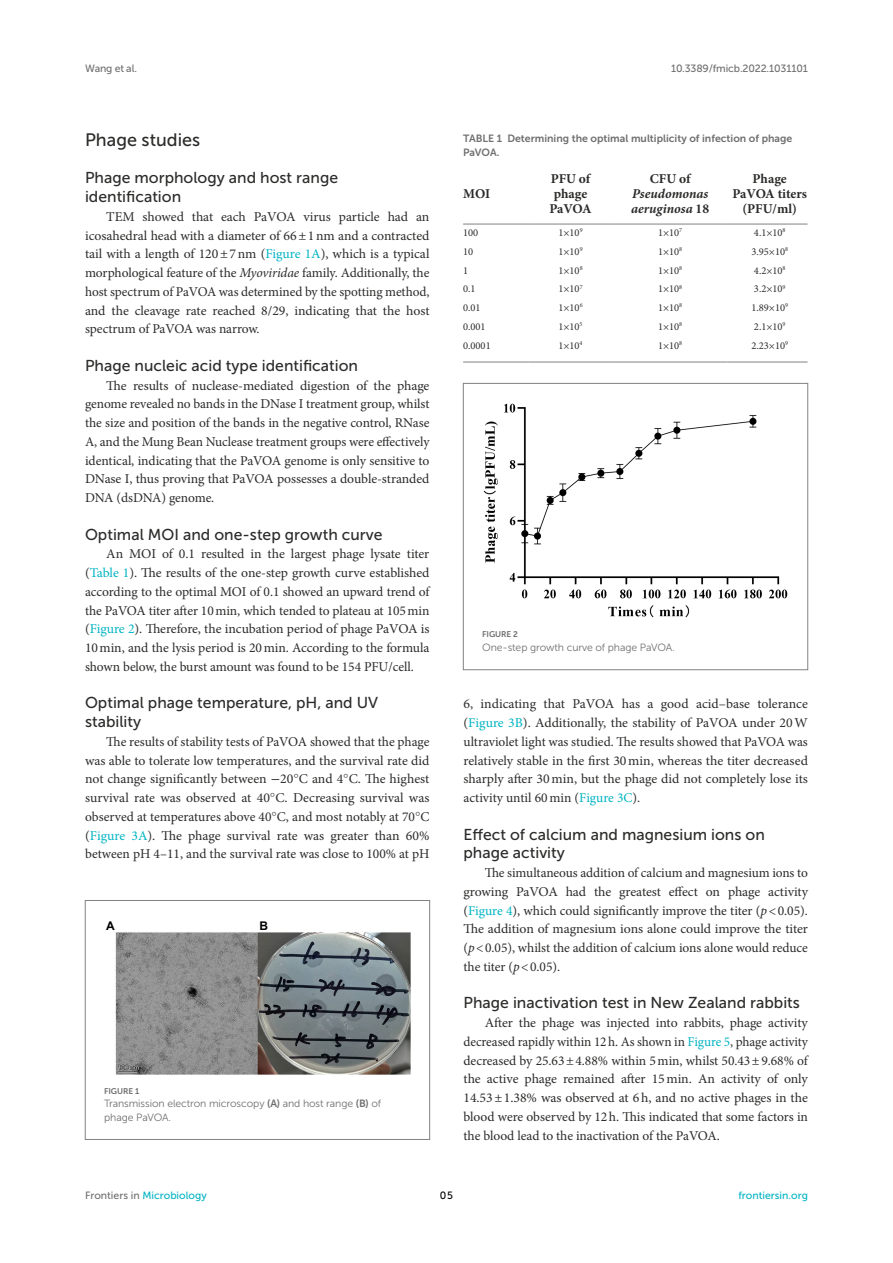
<style>
.page{position:relative;width:893px;height:1263px;background:#fff}
.page>*{position:absolute;margin:0;border:0;box-sizing:border-box;transform-origin:0 0}
.HEAD_2{font:18px "Museo Sans 500";color:#2b2b2a}
.HEAD_3{font:15.75px/18.8px "Museo Sans 500";color:#2b2b2a}
.HEAD_3_after_HEAD_2{font:15.75px/18.8px "Museo Sans 500";color:#2b2b2a}
.TEXT_FLUSH{font:13.5px/18.8px "Minion Pro";letter-spacing:-.005em;color:#2b2b2a;text-align:justify}
.TB_CH{font:700 13.5px/15px "Minion Pro";letter-spacing:-.005em;color:#2b2b2a;text-align:center}
.TB_CH-2{font:italic 700 13.5px/15px "Minion Pro";letter-spacing:.005em;color:#2b2b2a;text-align:center}
.t1{font:700 12px "Arial";color:#000}
.TB_TX{font:10.5px "Minion Pro";color:#2b2b2a}
.FIG_LEG{font:10.5px/13.5px "Museo Sans 300";letter-spacing:-.01em;color:#706f70}
.TT{font:10.5px/13.5px "Museo Sans 700";color:#706f70}
.t2{font:10.5px "Museo Sans 500";color:#00b4c4}
.t3{font:10.5px "Museo Sans 500";letter-spacing:-.015em;color:#706f70}
.t4{font:10.5px "Museo Sans 500";color:#000}
.FIG_HD{font:8.25px "Museo Sans 700";letter-spacing:-.01em;color:#706f70}
.s1{color:#00b4c4}
.s2{font-style:italic}
.s3{font-family:"STIX General"}
.s4{font-family:"STIX"}
.s5{font-family:"Museo Sans 700"}
.s6{font-style:normal}
.s7{color:#706f70}
</style>
<div class="page">
<img style="left:115px;top:932px;width:295px;height:143px">
<div style="left:85px;top:900px;width:345px;height:240px;border:1px solid #808285"></div>
<hr style="left:613px;top:362px;width:114px;height:1px;background:#808285">
<hr style="left:528px;top:362px;width:85px;height:1px;background:#808285">
<hr style="left:727px;top:362px;width:80px;height:1px;background:#808285">
<hr style="left:463px;top:362px;width:65px;height:1px;background:#808285">
<hr style="left:528px;top:224px;width:85px;height:1px;background:#808285">
<hr style="left:613px;top:224px;width:114px;height:1px;background:#808285">
<hr style="left:727px;top:224px;width:80px;height:1px;background:#808285">
<hr style="left:463px;top:224px;width:65px;height:1px;background:#808285">
<img style="left:483px;top:403px;width:305px;height:215px">
<div style="left:463px;top:383px;width:345px;height:287px;border:1px solid #808285"></div>
<p class="t3" style="left:85px;top:63px;width:53px">Wang et al.</p>
<p class="t3" style="left:671px;top:63px;width:138px">10.3389/fmicb.2022.1031101</p>
<p class="HEAD_2" style="left:85px;top:130px;width:117px">Phage studies</p>
<p class="HEAD_3_after_HEAD_2" style="left:85px;top:169px;width:255px">Phage morphology and host range identification</p>
<p class="TEXT_FLUSH" style="left:85px;top:207px;width:346px;text-indent:21px">TEM showed that each PaVOA virus particle had an icosahedral head with a diameter of 66±1nm and a contracted tail with a length of 120±7nm (<span class="s1">Figure 1A</span>), which is a typical morphological feature of the <span class="s2">Myoviridae</span> family. Additionally, the host spectrum of PaVOA was determined by the spotting method, and the cleavage rate reached 8/29, indicating that the host spectrum of PaVOA was narrow.</p>
<p class="HEAD_3" style="left:85px;top:356px;width:274px">Phage nucleic acid type identification</p>
<p class="TEXT_FLUSH" style="left:85px;top:376px;width:346px;text-indent:21px">The results of nuclease-mediated digestion of the phage genome revealed no bands in the DNase I treatment group, whilst the size and position of the bands in the negative control, RNase A, and the Mung Bean Nuclease treatment groups were effectively identical, indicating that the PaVOA genome is only sensitive to DNase I, thus proving that PaVOA possesses a double-stranded DNA (dsDNA) genome.</p>
<p class="HEAD_3" style="left:85px;top:525px;width:299px">Optimal MOI and one-step growth curve</p>
<p class="TEXT_FLUSH" style="left:85px;top:545px;width:346px;text-indent:21px">An MOI of 0.1 resulted in the largest phage lysate titer (<span class="s1">Table 1</span>). The results of the one-step growth curve established according to the optimal MOI of 0.1 showed an upward trend of the PaVOA titer after 10min, which tended to plateau at 105min (<span class="s1">Figure 2</span>). Therefore, the incubation period of phage PaVOA is 10min, and the lysis period is 20min. According to the formula shown below, the burst amount was found to be 154 PFU/cell.</p>
<p class="HEAD_3" style="left:85px;top:694px;width:295px">Optimal phage temperature, pH, and UV stability</p>
<p class="TEXT_FLUSH" style="left:85px;top:732px;width:346px;text-indent:21px">The results of stability tests of PaVOA showed that the phage was able to tolerate low temperatures, and the survival rate did not change significantly between <span class="s3">−</span>20<span class="s4">°</span>C and 4<span class="s4">°</span>C. The highest survival rate was observed at 40<span class="s4">°</span>C. Decreasing survival was observed at temperatures above 40<span class="s4">°</span>C, and most notably at 70<span class="s4">°</span>C (<span class="s1">Figure 3A</span>). The phage survival rate was greater than 60% between pH 4–11, and the survival rate was close to 100% at pH</p>
<p class="t1" style="left:106px;top:917px;width:10px">A</p>
<p class="t1" style="left:259px;top:917px;width:10px">B</p>
<p class="FIG_HD" style="left:104px;top:1086px;width:37px">FIGURE 1</p>
<p class="FIG_LEG" style="left:104px;top:1097px;width:279px">Transmission electron microscopy <span class="s5">(A)</span> and host range <span class="s5">(B)</span> of phage PaVOA.</p>
<p class="TT" style="left:463px;top:132px;width:331px">TABLE 1 Determining the optimal multiplicity of infection of phage<br>PaVOA.</p>
<p class="TB_CH" style="left:463px;top:186px;width:29px">MOI</p>
<p class="TB_CH" style="left:549px;top:171px;width:44px">PFU of phage<br>PaVOA</p>
<p class="TB_CH-2" style="left:631px;top:171px;width:79px"><span class="s6">CFU of<br></span>Pseudomonas aeruginosa <span class="s6">18</span></p>
<p class="TB_CH" style="left:732px;top:171px;width:76px">Phage<br>PaVOA titers (PFU/ml)</p>
<p class="TB_TX" style="left:463px;top:226px;width:17px">100</p>
<p class="TB_TX" style="left:558px;top:226px;width:26px">1×10<sup>9</sup></p>
<p class="TB_TX" style="left:658px;top:226px;width:26px">1×10<sup>7</sup></p>
<p class="TB_TX" style="left:754px;top:226px;width:33px">4.1×10<sup>8</sup></p>
<p class="TB_TX" style="left:463px;top:245px;width:12px">10</p>
<p class="TB_TX" style="left:558px;top:245px;width:26px">1×10<sup>9</sup></p>
<p class="TB_TX" style="left:658px;top:245px;width:26px">1×10<sup>8</sup></p>
<p class="TB_TX" style="left:751px;top:245px;width:38px">3.95×10<sup>8</sup></p>
<p class="TB_TX" style="left:463px;top:263px;width:7px">1</p>
<p class="TB_TX" style="left:558px;top:263px;width:26px">1×10<sup>8</sup></p>
<p class="TB_TX" style="left:658px;top:263px;width:26px">1×10<sup>8</sup></p>
<p class="TB_TX" style="left:754px;top:263px;width:33px">4.2×10<sup>8</sup></p>
<p class="TB_TX" style="left:463px;top:282px;width:14px">0.1</p>
<p class="TB_TX" style="left:558px;top:282px;width:26px">1×10<sup>7</sup></p>
<p class="TB_TX" style="left:658px;top:282px;width:26px">1×10<sup>8</sup></p>
<p class="TB_TX" style="left:754px;top:282px;width:33px">3.2×10<sup>9</sup></p>
<p class="TB_TX" style="left:463px;top:301px;width:19px">0.01</p>
<p class="TB_TX" style="left:558px;top:301px;width:26px">1×10<sup>6</sup></p>
<p class="TB_TX" style="left:658px;top:301px;width:26px">1×10<sup>8</sup></p>
<p class="TB_TX" style="left:751px;top:301px;width:38px">1.89×10<sup>9</sup></p>
<p class="TB_TX" style="left:463px;top:320px;width:24px">0.001</p>
<p class="TB_TX" style="left:558px;top:320px;width:26px">1×10<sup>5</sup></p>
<p class="TB_TX" style="left:658px;top:320px;width:26px">1×10<sup>8</sup></p>
<p class="TB_TX" style="left:754px;top:320px;width:33px">2.1×10<sup>9</sup></p>
<p class="TB_TX" style="left:463px;top:338px;width:29px">0.0001</p>
<p class="TB_TX" style="left:558px;top:338px;width:26px">1×10<sup>4</sup></p>
<p class="TB_TX" style="left:658px;top:338px;width:26px">1×10<sup>8</sup></p>
<p class="TB_TX" style="left:751px;top:338px;width:38px">2.23×10<sup>9</sup></p>
<p class="FIG_HD" style="left:482px;top:630px;width:37px">FIGURE 2</p>
<p class="FIG_LEG" style="left:482px;top:640px;width:194px">One-step growth curve of phage PaVOA.</p>
<p class="TEXT_FLUSH" style="left:463px;top:695px;width:346px">6, indicating that PaVOA has a good acid–base tolerance (<span class="s1">Figure 3B</span>). Additionally, the stability of PaVOA under 20W ultraviolet light was studied. The results showed that PaVOA was relatively stable in the first 30min, whereas the titer decreased sharply after 30min, but the phage did not completely lose its activity until 60min (<span class="s1">Figure 3C</span>).</p>
<p class="HEAD_3" style="left:463px;top:825px;width:303px">Effect of calcium and magnesium ions on phage activity</p>
<p class="TEXT_FLUSH" style="left:463px;top:863px;width:346px;text-indent:21px">The simultaneous addition of calcium and magnesium ions to growing PaVOA had the greatest effect on phage activity (<span class="s1">Figure 4</span>), which could significantly improve the titer (<span class="s2">p</span>&lt;0.05).<br>The addition of magnesium ions alone could improve the titer (<span class="s2">p</span>&lt;0.05), whilst the addition of calcium ions alone would reduce the titer (<span class="s2">p</span>&lt;0.05).</p>
<p class="HEAD_3" style="left:463px;top:994px;width:338px">Phage inactivation test in New Zealand rabbits</p>
<p class="TEXT_FLUSH" style="left:463px;top:1013px;width:346px;text-indent:21px">After the phage was injected into rabbits, phage activity decreased rapidly within 12h. As shown in <span class="s1">Figure 5</span>, phage activity decreased by 25.63±4.88% within 5min, whilst 50.43±9.68% of the active phage remained after 15min. An activity of only 14.53±1.38% was observed at 6h, and no active phages in the blood were observed by 12h. This indicated that some factors in the blood lead to the inactivation of the PaVOA.</p>
<p class="t2" style="left:85px;top:1190px;width:123px"><span class="s7">Frontiers in</span> Microbiology</p>
<p class="t4" style="left:440px;top:1190px;width:14px">05</p>
<p class="t2" style="left:738px;top:1190px;width:71px">frontiersin.org</p>
</div>
